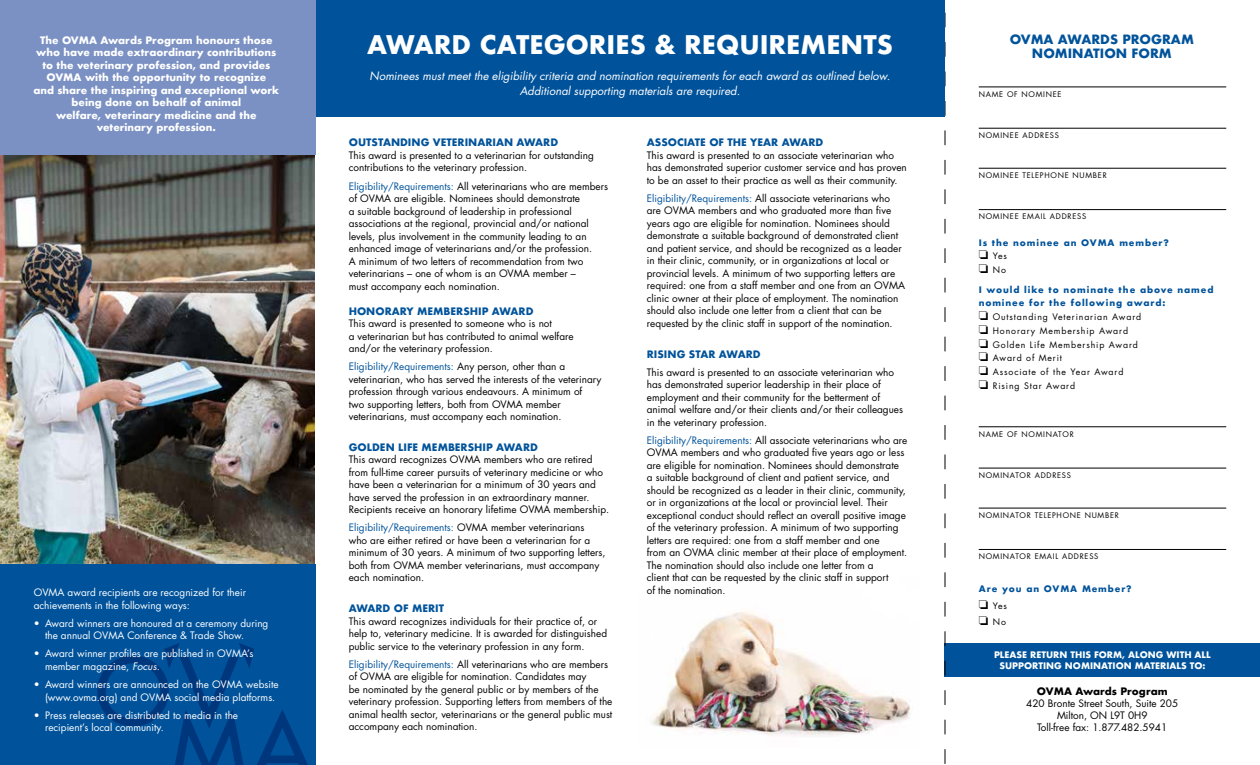
<style>
.page{position:relative;width:1260px;height:765px;background:#fff}
.page>*{position:absolute;margin:0;border:0;box-sizing:border-box;transform-origin:0 0}
.t1{font:700 25px "Futura";color:#fff}
.t2{font:700 12.5px/13.8px "Futura";color:#00539b;text-align:center}
.t3{font:italic 11.25px/15px "Futura";color:#fff;text-align:center}
.t4{font:10px/12.5px "Futura";color:#000}
.t5{font:10px/12.5px "Futura";color:#fff}
.t6{font:700 10px/12.5px "Futura";color:#fff;text-align:center}
.t7{font:700 10px "Futura";color:#00539b}
.t8{font:700 10px "Futura";color:#000}
.t9{font:8.75px/13.8px "Futura";letter-spacing:.1em;color:#000}
.t10{font:700 8.75px/10.5px "Futura";color:#fff;text-align:center}
.t11{font:700 8.75px/13.8px "Futura";letter-spacing:.1em;color:#00539b}
.t12{font:7.5px "Futura";letter-spacing:.1em;color:#000}
.s1{font-style:italic}
.s2{color:#00539b}
.s3{color:#000}
.s4{font-weight:400;color:#000}
.s5{font-weight:700;color:#00539b}
</style>
<div class="page">
<img style="left:0;top:155px;width:315px;height:410px">
<div style="left:0;top:565px;width:315px;height:200px;background:#00539b"></div>
<svg style="left:97px;top:643px;width:211px;height:122px"></svg>
<img style="left:652px;top:612px;width:261px;height:124px">
<div style="left:945px;top:643px;width:315px;height:34px;background:#00539b"></div>
<svg style="left:945px;top:12px;width:1px;height:752px"></svg>
<hr style="left:979px;top:87px;width:247px;height:1px;background:#000">
<hr style="left:979px;top:128px;width:247px;height:1px;background:#000">
<hr style="left:979px;top:168px;width:247px;height:1px;background:#000">
<hr style="left:979px;top:209px;width:247px;height:1px;background:#000">
<hr style="left:979px;top:427px;width:247px;height:1px;background:#000">
<hr style="left:979px;top:468px;width:247px;height:1px;background:#000">
<hr style="left:979px;top:508px;width:247px;height:1px;background:#000">
<hr style="left:979px;top:549px;width:247px;height:1px;background:#000">
<div style="left:315px;top:0;width:630px;height:117px;background:#00539b"></div>
<div style="left:0;top:0;width:315px;height:155px;background:#7b91c3"></div>
<p class="t6" style="left:33px;top:34px;width:247px">The OVMA Awards Program honours those who have made extraordinary contributions to the veterinary profession, and provides OVMA with the opportunity to recognize<br>and share the inspiring and exceptional work being done on behalf of animal<br>welfare, veterinary medicine and the veterinary profession.</p>
<p class="t5" style="left:34px;top:586px;width:214px">OVMA award recipients are recognized for their achievements in the following ways:</p>
<p class="t5" style="left:45px;top:617px;width:225px;text-indent:-11px">• Award winners are honoured at a ceremony during the annual OVMA Conference &amp; Trade Show.</p>
<p class="t5" style="left:45px;top:647px;width:210px;text-indent:-11px">• Award winner profiles are published in OVMA’s member magazine, <span class="s1">Focus</span>.</p>
<p class="t5" style="left:45px;top:678px;width:235px;text-indent:-11px">• Award winners are announced on the OVMA website (www.ovma.org) and OVMA social media platforms.</p>
<p class="t5" style="left:45px;top:709px;width:195px;text-indent:-11px">• Press releases are distributed to media in the recipient’s local community.</p>
<h1 class="t1" style="left:367px;top:27px;width:527px">AWARD CATEGORIES &amp; REQUIREMENTS</h1>
<p class="t3" style="left:370px;top:68px;width:522px">Nominees must meet the eligibility criteria and nomination requirements for each award as outlined below.<br>Additional supporting materials are required.</p>
<p class="t7" style="left:349px;top:135px;width:211px">OUTSTANDING VETERINARIAN AWARD</p>
<p class="t4" style="left:349px;top:149px;width:247px">This award is presented to a veterinarian for outstanding contributions to the veterinary profession.</p>
<p class="t4" style="left:349px;top:179px;width:261px"><span class="s2">Eligibility/Requirements:</span> All veterinarians who are members of OVMA are eligible. Nominees should demonstrate<br>a suitable background of leadership in professional associations at the regional, provincial and/or national levels, plus involvement in the community leading to an enhanced image of veterinarians and/or the profession.<br>A minimum of two letters of recommendation from two veterinarians – one of whom is an OVMA member –<br>must accompany each nomination.</p>
<p class="t7" style="left:349px;top:304px;width:186px">HONORARY MEMBERSHIP AWARD</p>
<p class="t4" style="left:349px;top:317px;width:226px">This award is presented to someone who is not<br>a veterinarian but has contributed to animal welfare and/or the veterinary profession.</p>
<p class="t4" style="left:349px;top:360px;width:254px"><span class="s2">Eligibility/Requirements:</span> Any person, other than a veterinarian, who has served the interests of the veterinary profession through various endeavours. A minimum of<br>two supporting letters, both from OVMA member veterinarians, must accompany each nomination.</p>
<p class="t7" style="left:349px;top:440px;width:191px">GOLDEN LIFE MEMBERSHIP AWARD</p>
<p class="t4" style="left:349px;top:453px;width:262px">This award recognizes OVMA members who are retired from full-time career pursuits of veterinary medicine or who have been a veterinarian for a minimum of 30 years and have served the profession in an extraordinary manner.<br>Recipients receive an honorary lifetime OVMA membership.</p>
<p class="t4" style="left:349px;top:521px;width:258px"><span class="s2">Eligibility/Requirements:</span> OVMA member veterinarians<br>who are either retired or have been a veterinarian for a minimum of 30 years. A minimum of two supporting letters, both from OVMA member veterinarians, must accompany each nomination.</p>
<p class="t7" style="left:349px;top:601px;width:97px">AWARD OF MERIT</p>
<p class="t4" style="left:349px;top:614px;width:260px">This award recognizes individuals for their practice of, or help to, veterinary medicine. It is awarded for distinguished public service to the veterinary profession in any form.</p>
<p class="t4" style="left:349px;top:658px;width:265px"><span class="s2">Eligibility/Requirements:</span> All veterinarians who are members of OVMA are eligible for nomination. Candidates may<br>be nominated by the general public or by members of the veterinary profession. Supporting letters from members of the animal health sector, veterinarians or the general public must accompany each nomination.</p>
<p class="t7" style="left:647px;top:135px;width:178px">ASSOCIATE OF THE YEAR AWARD</p>
<p class="t4" style="left:647px;top:149px;width:261px">This award is presented to an associate veterinarian who has demonstrated superior customer service and has proven to be an asset to their practice as well as their community.</p>
<p class="t4" style="left:647px;top:192px;width:260px"><span class="s2">Eligibility/Requirements:</span> All associate veterinarians who are OVMA members and who graduated more than five years ago are eligible for nomination. Nominees should demonstrate a suitable background of demonstrated client and patient service, and should be recognized as a leader in their clinic, community, or in organizations at local or provincial levels. A minimum of two supporting letters are required: one from a staff member and one from an OVMA clinic owner at their place of employment. The nomination should also include one letter from a client that can be requested by the clinic staff in support of the nomination.</p>
<p class="t7" style="left:647px;top:347px;width:115px">RISING STAR AWARD</p>
<p class="t4" style="left:647px;top:366px;width:258px">This award is presented to an associate veterinarian who has demonstrated superior leadership in their place of employment and their community for the betterment of animal welfare and/or their clients and/or their colleagues in the veterinary profession.</p>
<p class="t4" style="left:647px;top:434px;width:262px"><span class="s2">Eligibility/Requirements:</span> All associate veterinarians who are OVMA members and who graduated five years ago or less are eligible for nomination. Nominees should demonstrate<br>a suitable background of client and patient service, and should be recognized as a leader in their clinic, community, or in organizations at the local or provincial level. Their exceptional conduct should reflect an overall positive image of the veterinary profession. A minimum of two supporting letters are required: one from a staff member and one<br>from an OVMA clinic member at their place of employment.<br>The nomination should also include one letter from a<br>client that can be requested by the clinic staff in support<br>of the nomination.</p>
<p class="t2" style="left:1010px;top:33px;width:186px">OVMA AWARDS PROGRAM<br>NOMINATION FORM</p>
<p class="t12" style="left:979px;top:89px;width:84px">NAME OF NOMINEE</p>
<p class="t12" style="left:979px;top:130px;width:82px">NOMINEE ADDRESS</p>
<p class="t12" style="left:979px;top:170px;width:130px">NOMINEE TELEPHONE NUMBER</p>
<p class="t12" style="left:979px;top:212px;width:109px">NOMINEE EMAIL ADDRESS</p>
<p class="t11" style="left:979px;top:236px;width:192px">Is the nominee an OVMA member? <span class="s3">❏</span> <span class="s4">Yes<br></span><span class="s3">❏</span> <span class="s4">No</span></p>
<p class="t9" style="left:979px;top:282px;width:236px"><span class="s5">I would like to nominate the above named nominee for the following award:<br></span>❏ Outstanding Veterinarian Award<br>❏ Honorary Membership Award<br>❏ Golden Life Membership Award<br>❏ Award of Merit<br>❏ Associate of the Year Award<br>❏ Rising Star Award</p>
<p class="t12" style="left:979px;top:429px;width:97px">NAME OF NOMINATOR</p>
<p class="t12" style="left:979px;top:470px;width:94px">NOMINATOR ADDRESS</p>
<p class="t12" style="left:979px;top:510px;width:142px">NOMINATOR TELEPHONE NUMBER</p>
<p class="t12" style="left:979px;top:551px;width:121px">NOMINATOR EMAIL ADDRESS</p>
<p class="t11" style="left:979px;top:581px;width:154px;line-height:16.2px">Are you an OVMA Member? <span class="s3">❏</span> <span class="s4">Yes<br></span><span class="s3">❏</span> <span class="s4">No</span></p>
<p class="t10" style="left:994px;top:650px;width:218px">PLEASE RETURN THIS FORM, ALONG WITH ALL<br>SUPPORTING NOMINATION MATERIALS TO:</p>
<p class="t8" style="left:1037px;top:684px;width:132px">OVMA Awards Program</p>
<p class="t4" style="left:1026px;top:697px;width:154px;line-height:12px;text-align:center">420 Bronte Street South, Suite 205<br>Milton, ON L9T 0H9<br>Toll-free fax: 1.877.482.5941</p>
</div>
